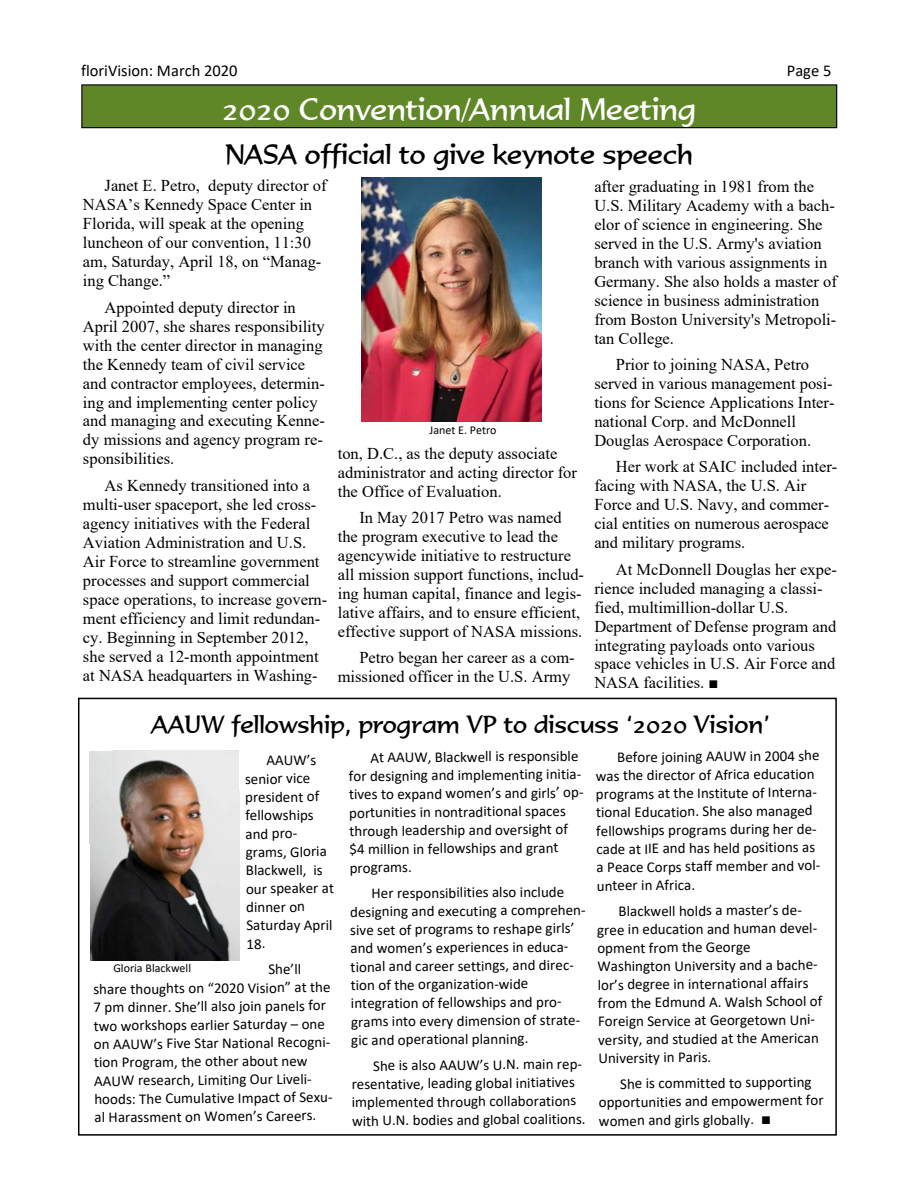
<style>
.page{position:relative;width:918px;height:1188px;background:#fff}
.page>*{position:absolute;margin:0;border:0;box-sizing:border-box;transform-origin:0 0}
.t1{font:30px "Formal 436 BT";color:#fff}
.t2{font:27px "Formal 436 BT";color:#000}
.t3{font:24px "Formal 436 BT";color:#000}
.t4{font:16.5px/18.9px "Times New Roman";color:#000}
.t5{font:16.5px "Calibri";color:#000}
.t6{font:15px/18.3px "Calibri";color:#000}
.t7{font:12px "Calibri";color:#000}
.s1{font-style:italic}
.s2{font-family:"Times New Roman";font-style:italic;font-size:16.5px}
</style>
<div class="page">
<div style="left:82px;top:85px;width:755px;height:43px;background:#5f8727"></div>
<div style="left:81px;top:84px;width:756px;height:44px;border:1px solid #000"></div>
<img style="left:362px;top:177px;width:180px;height:244px">
<div style="left:78px;top:698px;width:759px;height:438px;border:2px solid #000"></div>
<img style="left:90px;top:750px;width:150px;height:211px">
<p class="t5" style="left:81px;top:64px;width:158px">floriVision: March 2020</p>
<p class="t5" style="left:787px;top:63px;width:46px">Page 5</p>
<h1 class="t1" style="left:410px;top:92px;width:100px">Leader</h1>
<h1 class="t1" style="left:222px;top:97px;width:475px">2020 Convention/Annual Meeting</h1>
<h2 class="t2" style="left:225px;top:143px;width:469px">NASA official to give keynote speech</h2>
<p class="t4" style="left:83px;top:178px;width:245px;text-indent:22px">Janet E. Petro, deputy director of<br>NASA’s Kennedy Space Center in<br>Florida, will speak at the opening luncheon of our convention, 11:30 am, Saturday, April 18, on “Manag&shy;ing Change.”</p>
<p class="t4" style="left:83px;top:299px;width:244px;text-indent:22px">Appointed deputy director in April 2007, she shares responsibility with the center director in managing the Kennedy team of civil service and contractor employees, determin&shy;ing and implementing center policy and managing and executing Kenne&shy;dy missions and agency program re&shy;sponsibilities.</p>
<p class="t4" style="left:83px;top:477px;width:246px;text-indent:22px">As Kennedy transitioned into a multi-user spaceport, she led cross&shy;agency initiatives with the Federal Aviation Administration and U.S.<br>Air Force to streamline government processes and support commercial space operations, to increase govern&shy;ment efficiency and limit redundan&shy;cy. Beginning in September 2012, she served a 12-month appointment at NASA headquarters in Washing-</p>
<p class="t7" style="left:430px;top:425px;width:68px">Janet E. Petro</p>
<p class="t4" style="left:338px;top:445px;width:241px">ton, D.C., as the deputy associate administrator and acting director for the Office of Evaluation.</p>
<p class="t4" style="left:338px;top:510px;width:248px;text-indent:22px">In May 2017 Petro was named the program executive to lead the agencywide initiative to restructure all mission support functions, includ&shy;ing human capital, finance and legis&shy;lative affairs, and to ensure efficient, effective support of NASA missions.</p>
<p class="t4" style="left:338px;top:650px;width:238px;text-align:right">Petro began her career as a com&shy;missioned officer in the U.S. Army</p>
<p class="t4" style="left:594px;top:178px;width:244px">after graduating in 1981 from the<br>U.S. Military Academy with a bach&shy;elor of science in engineering. She served in the U.S. Army's aviation branch with various assignments in<br>Germany. She also holds a master of science in business administration from Boston University's Metropoli&shy;tan College.</p>
<p class="t4" style="left:594px;top:357px;width:242px;text-indent:22px">Prior to joining NASA, Petro served in various management posi&shy;tions for Science Applications Inter&shy;national Corp. and McDonnell Douglas Aerospace Corporation.</p>
<p class="t4" style="left:594px;top:459px;width:245px;text-indent:22px">Her work at SAIC included inter&shy;facing with NASA, the U.S. Air<br>Force and U.S. Navy, and commer&shy;cial entities on numerous aerospace and military programs.</p>
<p class="t4" style="left:594px;top:561px;width:244px;text-indent:22px">At McDonnell Douglas her expe&shy;rience included managing a classi&shy;fied, multimillion-dollar U.S.<br>Department of Defense program and integrating payloads onto various space vehicles in U.S. Air Force and<br>NASA facilities. <span class="s1">■</span></p>
<h3 class="t3" style="left:152px;top:715px;width:620px">AAUW fellowship, program VP to discuss ‘2020 Vision’</h3>
<p class="t6" style="left:243px;top:753px;width:90px;text-indent:23px;rotate:-1deg">AAUW’s senior vice president of fellowships and pro&shy;grams, Gloria<br>Blackwell, is our speaker at dinner on<br>Saturday April<br>18.</p>
<p class="t6" style="left:92px;top:965px;width:243px;text-indent:176px;rotate:-1deg">She’ll share thoughts on “2020 Vision” at the 7 pm dinner. She’ll also join panels for two workshops earlier Saturday – one on AAUW’s Five Star National Recogni&shy;tion Program, the other about new AAUW research, Limiting Our Liveli&shy;hoods: The Cumulative Impact of Sexu&shy;al Harassment on Women’s Careers.</p>
<p class="t6" style="left:594px;top:750px;width:228px;text-indent:23px;rotate:-1deg">Before joining AAUW in 2004 she was the director of Africa education programs at the Institute of Interna&shy;tional Education. She also managed fellowships programs during her de&shy;cade at IIE and has held positions as a Peace Corps staff member and vol&shy;unteer in Africa.</p>
<p class="t6" style="left:596px;top:904px;width:226px;text-indent:23px;rotate:-1deg">Blackwell holds a master’s de&shy;gree in education and human devel&shy;opment from the George<br>Washington University and a bache&shy;lor’s degree in international affairs from the Edmund A. Walsh School of<br>Foreign Service at Georgetown Uni&shy;versity, and studied at the American<br>University in Paris.</p>
<p class="t6" style="left:598px;top:1077px;width:227px;text-indent:22px;rotate:-1deg">She is committed to supporting opportunities and empowerment for women and girls globally. <span class="s2">■</span></p>
<p class="t6" style="left:348px;top:751px;width:240px;text-indent:23px;rotate:-1deg">At AAUW, Blackwell is responsible for designing and implementing initia&shy;tives to expand women’s and girls’ op&shy;portunities in nontraditional spaces through leadership and oversight of<br>$4 million in fellowships and grant programs.</p>
<p class="t6" style="left:349px;top:887px;width:241px;text-indent:23px;rotate:-1deg">Her responsibilities also include designing and executing a comprehen&shy;sive set of programs to reshape girls’ and women’s experiences in educa&shy;tional and career settings, and direc&shy;tion of the organization-wide integration of fellowships and pro&shy;grams into every dimension of strate&shy;gic and operational planning.</p>
<p class="t6" style="left:351px;top:1059px;width:236px;text-indent:22px;rotate:-1deg">She is also AAUW’s U.N. main rep&shy;resentative, leading global initiatives implemented through collaborations with U.N. bodies and global coalitions.</p>
<p class="t7" style="left:113px;top:963px;width:79px">Gloria Blackwell</p>
</div>
